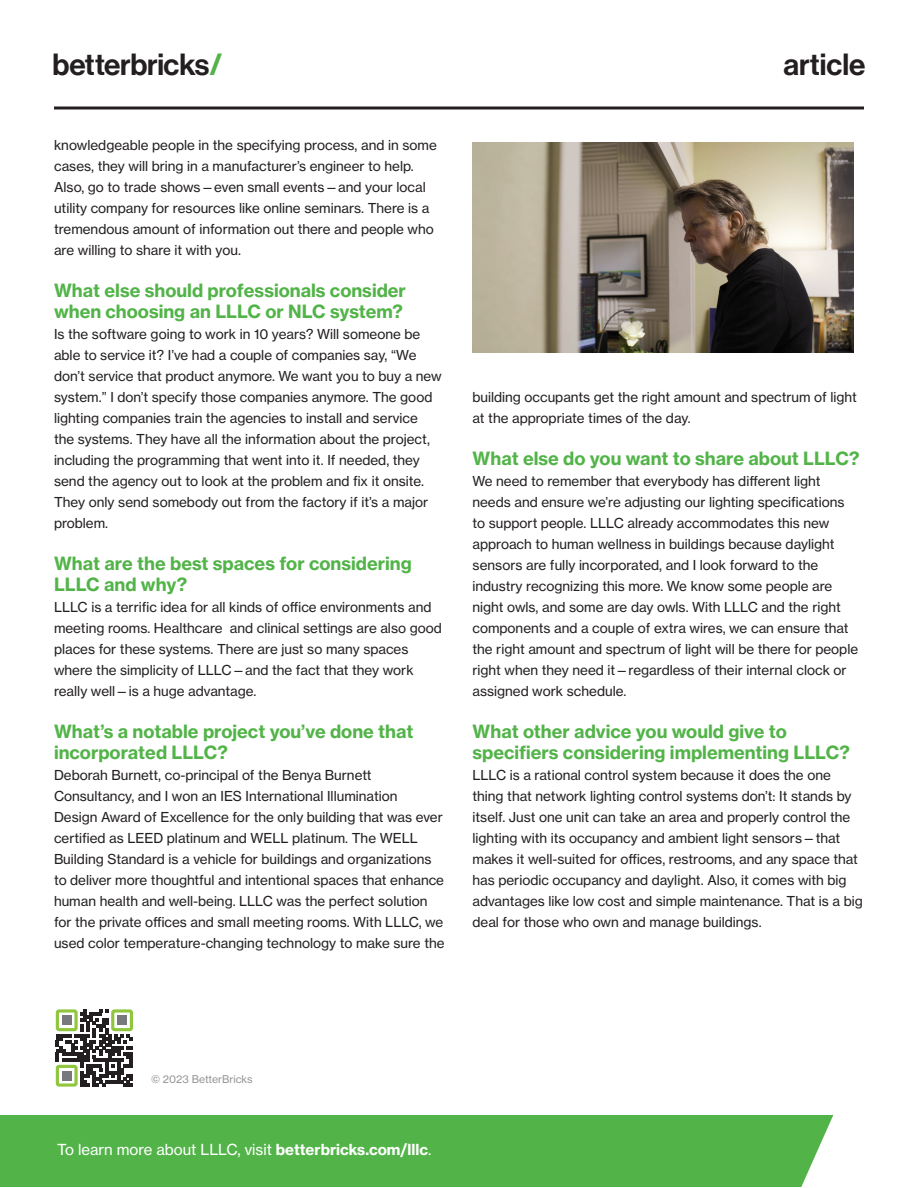
<style>
.page{position:relative;width:918px;height:1188px;background:#fff}
.page>*{position:absolute;margin:0;border:0;box-sizing:border-box;transform-origin:0 0}
.t1{font:30px "N Haas Grotesk DS Pro 65 Md";letter-spacing:-.005em;color:#231f20}
.t2{font:18px/21px "N Haas Grotesk TX Pro 75 Bd";color:#52b448}
.t3{font:15px "N Haas Grotesk TX Pro 55 Rg";color:#fff}
.t4{font:13.5px/21px "N Haas Grotesk TX Pro 55 Rg";color:#231f20}
.t5{font:10.5px "N Haas Grotesk TX Pro 55 Rg";color:#939598}
.s1{font-family:"N Haas Grotesk DS Pro 75 Bd";color:#52b448}
.s2{font-family:"N Haas Grotesk TX Pro 75 Bd"}
</style>
<div class="page">
<svg style="left:54px;top:106px;width:810px;height:4px;background:#595657"></svg>
<div style="left:0;top:1115px;width:833px;height:72px;background:#52b448"></div>
<svg style="left:801px;top:1115px;width:33px;height:72px"></svg>
<img style="left:472px;top:143px;width:382px;height:210px">
<svg style="left:55px;top:1009px;width:78px;height:78px"></svg>
<p class="t1" style="left:52px;top:48px;width:171px">betterbricks<span class="s1">/</span></p>
<p class="t1" style="left:783px;top:48px;width:84px">article</p>
<p class="t4" style="left:54px;top:135px;width:384px">knowledgeable people in the specifying process, and in some cases, they will bring in a manufacturer’s engineer to help.<br>Also, go to trade shows—even small events—and your local utility company for resources like online seminars. There is a tremendous amount of information out there and people who are willing to share it with you.</p>
<p class="t2" style="left:54px;top:280px;width:354px">What else should professionals consider when choosing an LLLC or NLC system?</p>
<p class="t4" style="left:54px;top:324px;width:389px">Is the software going to work in 10 years? Will someone be able to service it? I’ve had a couple of companies say, “We don’t service that product anymore. We want you to buy a new system.” I don’t specify those companies anymore. The good lighting companies train the agencies to install and service<br>the systems. They have all the information about the project, including the programming that went into it. If needed, they send the agency out to look at the problem and fix it onsite.<br>They only send somebody out from the factory if it’s a major problem.</p>
<p class="t2" style="left:54px;top:553px;width:359px">What are the best spaces for considering<br>LLLC and why?</p>
<p class="t4" style="left:54px;top:597px;width:389px">LLLC is a terrific idea for all kinds of office environments and meeting rooms. Healthcare and clinical settings are also good places for these systems. There are just so many spaces where the simplicity of LLLC—and the fact that they work really well—is a huge advantage.</p>
<p class="t2" style="left:54px;top:721px;width:361px">What’s a notable project you’ve done that incorporated LLLC?</p>
<p class="t4" style="left:54px;top:765px;width:392px">Deborah Burnett, co-principal of the Benya Burnett Consultancy, and I won an IES International Illumination<br>Design Award of Excellence for the only building that was ever certified as LEED platinum and WELL platinum. The WELL Building Standard is a vehicle for buildings and organizations to deliver more thoughtful and intentional spaces that enhance human health and well-being. LLLC was the perfect solution for the private offices and small meeting rooms. With LLLC, we used color temperature-changing technology to make sure the</p>
<p class="t4" style="left:472px;top:387px;width:386px">building occupants get the right amount and spectrum of light at the appropriate times of the day.</p>
<p class="t2" style="left:472px;top:448px;width:389px">What else do you want to share about LLLC?</p>
<p class="t4" style="left:472px;top:471px;width:387px">We need to remember that everybody has different light needs and ensure we’re adjusting our lighting specifications to support people. LLLC already accommodates this new approach to human wellness in buildings because daylight sensors are fully incorporated, and I look forward to the industry recognizing this more. We know some people are night owls, and some are day owls. With LLLC and the right components and a couple of extra wires, we can ensure that the right amount and spectrum of light will be there for people right when they need it—regardless of their internal clock or assigned work schedule.</p>
<p class="t2" style="left:472px;top:721px;width:379px">What other advice you would give to specifiers considering implementing LLLC?</p>
<p class="t4" style="left:472px;top:765px;width:392px">LLLC is a rational control system because it does the one thing that network lighting control systems don’t: It stands by itself. Just one unit can take an area and properly control the lighting with its occupancy and ambient light sensors—that makes it well-suited for offices, restrooms, and any space that has periodic occupancy and daylight. Also, it comes with big advantages like low cost and simple maintenance. That is a big deal for those who own and manage buildings.</p>
<p class="t5" style="left:151px;top:1073px;width:103px">© 2023 BetterBricks</p>
<p class="t3" style="left:57px;top:1141px;width:376px">To learn more about LLLC, visit <span class="s2">betterbricks.com/lllc</span>.</p>
</div>
